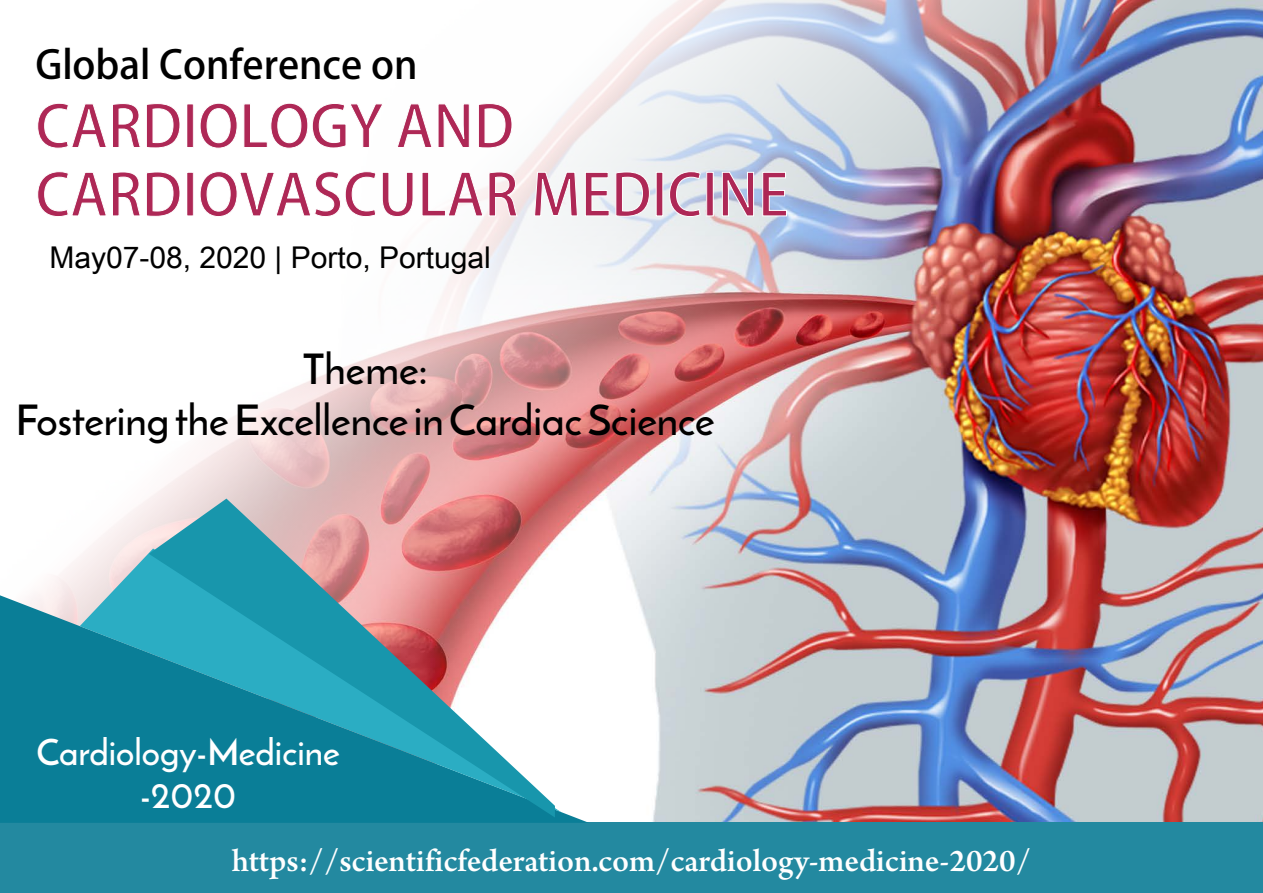
<style>
.page{position:relative;width:1263px;height:893px;background:#fff}
.page>*{position:absolute;margin:0;border:0;box-sizing:border-box;transform-origin:0 0}
.t1{font:700 57px/68.4px "Adobe Fan Heiti Std";color:#ae2856}
.t2{font:500 45px "Adobe Naskh";color:#fff}
.t3{font:42px/50.4px "Reem Kufi";color:#000;text-align:center}
.t4{font:700 39px "Adobe Fan Heiti Std";color:#000}
.t5{font:36px/43.2px "Reem Kufi";color:#fff;text-align:center}
.t6{font:30px "Arial Unicode MS";color:#000}
</style>
<div class="page">
<img style="left:38px;top:0;width:1225px;height:823px">
<div style="left:0;top:823px;width:1263px;height:70px;background:#2389a0"></div>
<svg style="left:0;top:595px;width:589px;height:228px;fill:#0a7e97"></svg>
<svg style="left:80px;top:549px;width:481px;height:263px;fill:#0a7e97"></svg>
<svg style="left:149px;top:499px;width:406px;height:318px"></svg>
<svg style="left:38px;top:46px;width:25px;height:36px"></svg>
<svg style="left:71px;top:45px;width:70px;height:38px"></svg>
<svg style="left:158px;top:44px;width:206px;height:39px"></svg>
<svg style="left:370px;top:54px;width:48px;height:29px"></svg>
<svg style="left:38px;top:103px;width:143px;height:46px"></svg>
<svg style="left:199px;top:102px;width:185px;height:47px"></svg>
<svg style="left:396px;top:103px;width:74px;height:45px"></svg>
<svg style="left:478px;top:103px;width:35px;height:46px"></svg>
<svg style="left:38px;top:171px;width:143px;height:46px"></svg>
<svg style="left:199px;top:171px;width:215px;height:46px"></svg>
<svg style="left:421px;top:171px;width:97px;height:46px"></svg>
<svg style="left:534px;top:172px;width:44px;height:45px"></svg>
<svg style="left:585px;top:171px;width:65px;height:46px"></svg>
<div style="left:656px;top:172px;width:7px;height:44px;border:1px solid #fff"></div>
<svg style="left:669px;top:171px;width:32px;height:46px"></svg>
<div style="left:707px;top:172px;width:6px;height:44px;border:1px solid #fff"></div>
<svg style="left:722px;top:172px;width:32px;height:45px"></svg>
<svg style="left:762px;top:172px;width:25px;height:45px"></svg>
<p class="t4" style="left:35px;top:41px;width:384px">Global Conference on</p>
<p class="t1" style="left:35px;top:94px;width:755px">CARDIOLOGY AND<br>CARDIOVASCULAR MEDICINE</p>
<p class="t6" style="left:49px;top:236px;width:443px">May07-08, 2020 | Porto, Portugal</p>
<p class="t3" style="left:16px;top:348px;width:700px">Theme:<br>FosteringtheExcellenceinCardiacScience</p>
<p class="t5" style="left:37px;top:734px;width:305px">Cardiology-Medicine -2020</p>
<p class="t2" style="left:232px;top:829px;width:801px">https://scientificfederation.com/cardiology-medicine-2020/</p>
</div>
